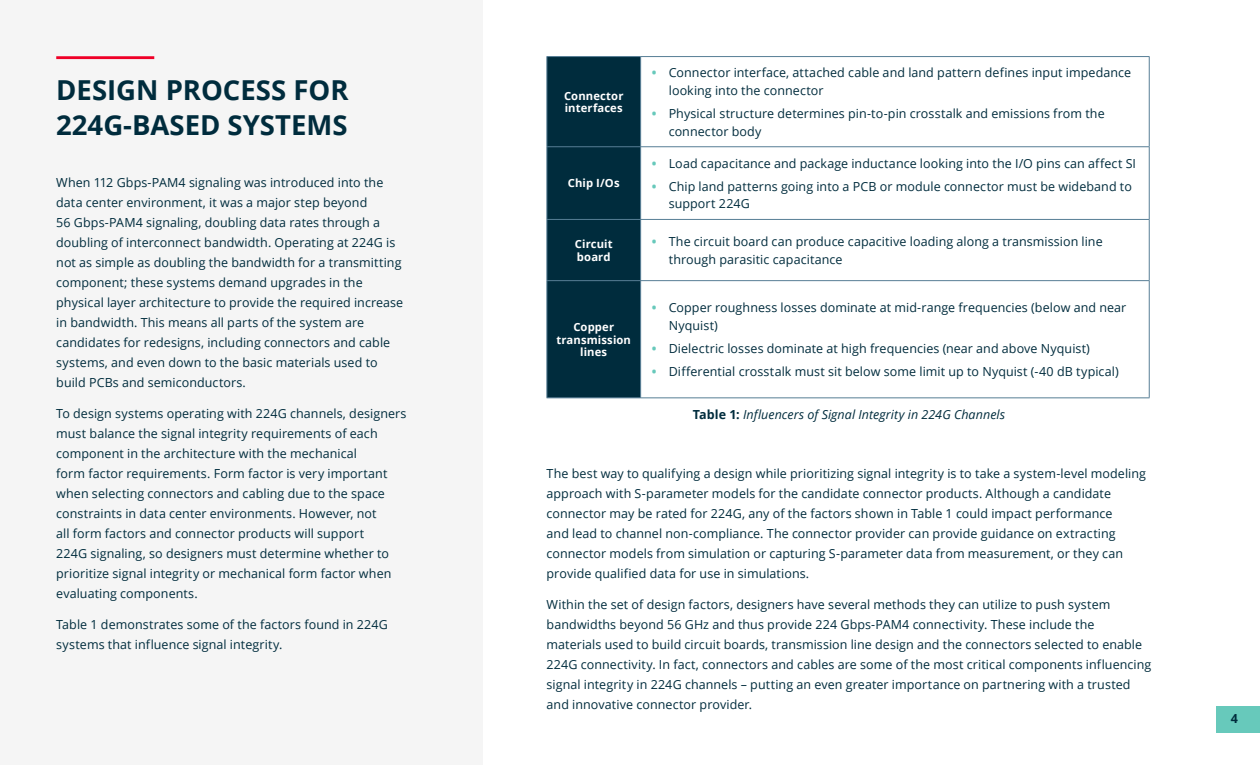
<style>
.page{position:relative;width:1260px;height:765px;background:#fff}
.page>*{position:absolute;margin:0;border:0;box-sizing:border-box;transform-origin:0 0}
.t1{font:700 27.5px/35px "Open Sans";color:#002c3d}
.Body_Copy_-_Dark{font:12.5px/20px "Open Sans";letter-spacing:.005em;color:#002c3d}
.Body_Copy_-_Dark-2{font:italic 12.5px "Open Sans";letter-spacing:.005em;color:#002c3d}
.t2{font:700 12.5px "Open Sans";color:#002c3d}
.Body_Copy_-_Dark-3{font:700 11.25px/12.5px "Open Sans";letter-spacing:.01em;color:#fff}
.s1{font-weight:700;color:#67c9bb}
.s2{font-weight:700;font-style:normal}
</style>
<div class="page">
<div style="left:0;top:0;width:482px;height:765px;background:#f5f5f5"></div>
<hr style="left:56px;top:56px;width:98px;height:3px;background:#ef0027">
<div style="left:548px;top:57px;width:92px;height:341px;background:#002c3d"></div>
<hr style="left:547px;top:56px;width:94px;height:1px;background:#577e95">
<hr style="left:547px;top:57px;width:1px;height:89px;background:#577e95">
<hr style="left:641px;top:56px;width:509px;height:1px;background:#577e95">
<hr style="left:640px;top:57px;width:1px;height:89px;background:#577e95">
<hr style="left:1149px;top:57px;width:1px;height:89px;background:#577e95">
<hr style="left:547px;top:146px;width:94px;height:1px;background:#577e95">
<hr style="left:547px;top:147px;width:1px;height:72px;background:#577e95">
<hr style="left:641px;top:146px;width:509px;height:1px;background:#577e95">
<hr style="left:640px;top:147px;width:1px;height:72px;background:#577e95">
<hr style="left:1149px;top:147px;width:1px;height:72px;background:#577e95">
<hr style="left:547px;top:219px;width:94px;height:1px;background:#577e95">
<hr style="left:547px;top:220px;width:1px;height:60px;background:#577e95">
<hr style="left:641px;top:219px;width:509px;height:1px;background:#577e95">
<hr style="left:640px;top:220px;width:1px;height:60px;background:#577e95">
<hr style="left:1149px;top:220px;width:1px;height:60px;background:#577e95">
<hr style="left:547px;top:280px;width:94px;height:1px;background:#577e95">
<hr style="left:547px;top:281px;width:1px;height:117px;background:#577e95">
<hr style="left:641px;top:280px;width:509px;height:1px;background:#577e95">
<hr style="left:640px;top:281px;width:1px;height:117px;background:#577e95">
<hr style="left:1149px;top:281px;width:1px;height:117px;background:#577e95">
<hr style="left:547px;top:398px;width:94px;height:1px;background:#577e95">
<hr style="left:641px;top:398px;width:509px;height:1px;background:#577e95">
<div style="left:1216px;top:707px;width:44px;height:26px;background:#67c9bb"></div>
<p class="t1" style="left:56px;top:71px;width:294px">DESIGN PROCESS FOR<br>224G-BASED SYSTEMS</p>
<p class="Body_Copy_-_Dark-3" style="left:564px;top:89px;width:61px">Connector interfaces</p>
<p class="Body_Copy_-_Dark" style="left:669px;top:64px;width:464px;line-height:17.5px;text-indent:-17px"><span class="s1">•</span> Connector interface, attached cable and land pattern defines input impedance looking into the connector</p>
<p class="Body_Copy_-_Dark" style="left:669px;top:104px;width:437px;line-height:17.5px;text-indent:-17px"><span class="s1">•</span> Physical structure determines pin-to-pin crosstalk and emissions from the connector body</p>
<p class="Body_Copy_-_Dark" style="left:56px;top:172px;width:349px">When 112 Gbps-PAM4 signaling was introduced into the data center environment, it was a major step beyond<br>56 Gbps-PAM4 signaling, doubling data rates through a doubling of interconnect bandwidth. Operating at 224G is not as simple as doubling the bandwidth for a transmitting component; these systems demand upgrades in the physical layer architecture to provide the required increase in bandwidth. This means all parts of the system are candidates for redesigns, including connectors and cable systems, and even down to the basic materials used to build PCBs and semiconductors.</p>
<p class="Body_Copy_-_Dark" style="left:56px;top:403px;width:352px">To design systems operating with 224G channels, designers must balance the signal integrity requirements of each component in the architecture with the mechanical<br>form factor requirements. Form factor is very important when selecting connectors and cabling due to the space constraints in data center environments. However, not<br>all form factors and connector products will support<br>224G signaling, so designers must determine whether to prioritize signal integrity or mechanical form factor when evaluating components.</p>
<p class="Body_Copy_-_Dark" style="left:56px;top:615px;width:333px">Table 1 demonstrates some of the factors found in 224G systems that influence signal integrity.</p>
<p class="Body_Copy_-_Dark-3" style="left:568px;top:177px;width:53px">Chip I/Os</p>
<p class="Body_Copy_-_Dark" style="left:652px;top:153px;width:486px"><span class="s1">•</span> Load capacitance and package inductance looking into the I/O pins can affect SI</p>
<p class="Body_Copy_-_Dark" style="left:669px;top:177px;width:465px;line-height:17.5px;text-indent:-17px"><span class="s1">•</span> Chip land patterns going into a PCB or module connector must be wideband to support 224G</p>
<p class="Body_Copy_-_Dark-3" style="left:575px;top:237px;width:39px">Circuit board</p>
<p class="Body_Copy_-_Dark" style="left:669px;top:232px;width:435px;line-height:17.5px;text-indent:-17px"><span class="s1">•</span> The circuit board can produce capacitive loading along a transmission line through parasitic capacitance</p>
<p class="Body_Copy_-_Dark-3" style="left:556px;top:320px;width:76px;text-align:center">Copper transmission lines</p>
<p class="Body_Copy_-_Dark" style="left:669px;top:299px;width:459px;line-height:17.5px;text-indent:-17px"><span class="s1">•</span> Copper roughness losses dominate at mid-range frequencies (below and near<br>Nyquist)</p>
<p class="Body_Copy_-_Dark" style="left:652px;top:338px;width:440px"><span class="s1">•</span> Dielectric losses dominate at high frequencies (near and above Nyquist)</p>
<p class="Body_Copy_-_Dark" style="left:652px;top:361px;width:468px"><span class="s1">•</span> Differential crosstalk must sit below some limit up to Nyquist (-40 dB typical)</p>
<p class="Body_Copy_-_Dark-2" style="left:693px;top:406px;width:314px"><span class="s2">Table 1:</span> Influencers of Signal Integrity in 224G Channels</p>
<p class="Body_Copy_-_Dark" style="left:547px;top:463px;width:601px">The best way to qualifying a design while prioritizing signal integrity is to take a system-level modeling approach with S-parameter models for the candidate connector products. Although a candidate connector may be rated for 224G, any of the factors shown in Table 1 could impact performance<br>and lead to channel non-compliance. The connector provider can provide guidance on extracting connector models from simulation or capturing S-parameter data from measurement, or they can provide qualified data for use in simulations.</p>
<p class="Body_Copy_-_Dark" style="left:547px;top:594px;width:606px">Within the set of design factors, designers have several methods they can utilize to push system bandwidths beyond 56 GHz and thus provide 224 Gbps-PAM4 connectivity. These include the materials used to build circuit boards, transmission line design and the connectors selected to enable 224G connectivity. In fact, connectors and cables are some of the most critical components influencing signal integrity in 224G channels – putting an even greater importance on partnering with a trusted and innovative connector provider.</p>
<p class="t2" style="left:1231px;top:710px;width:9px">4</p>
</div>
